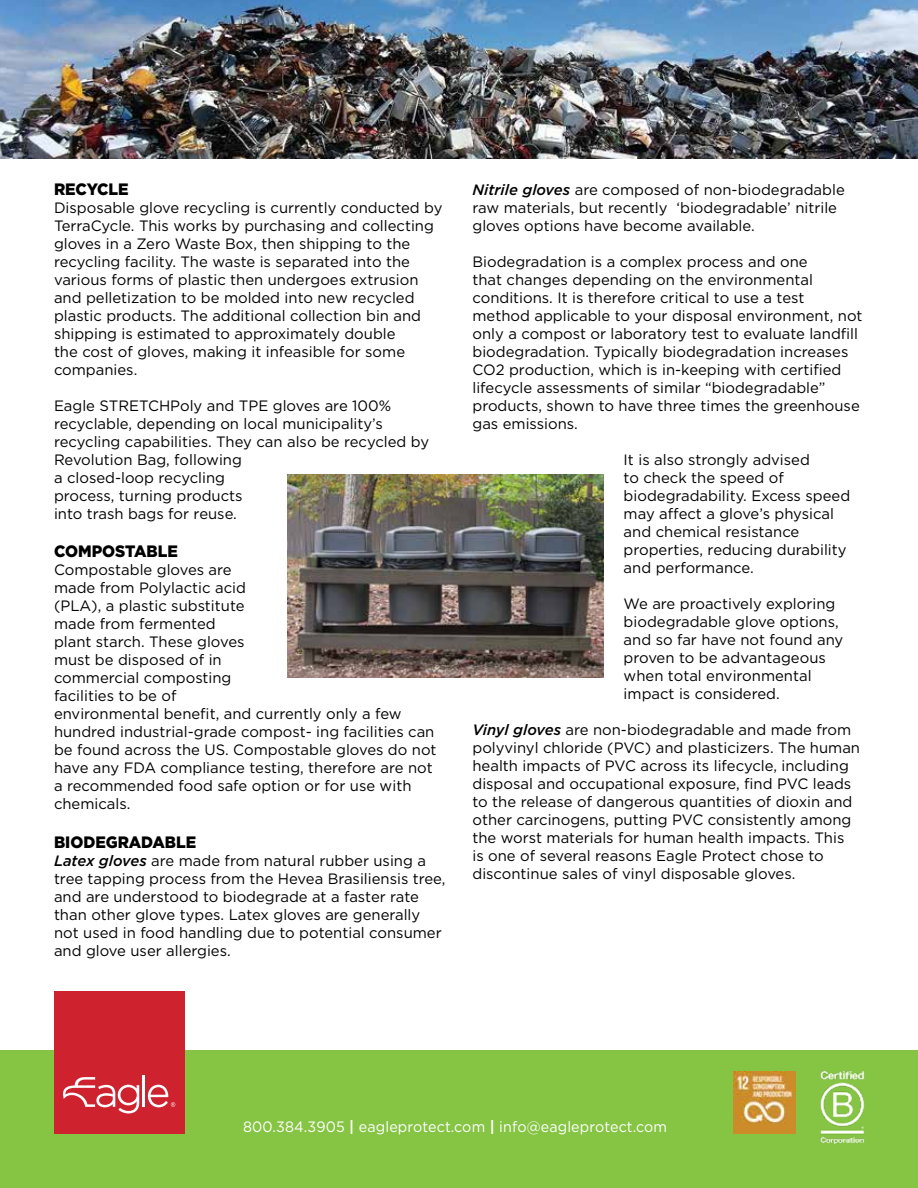
<style>
.page{position:relative;width:918px;height:1188px;background:#fff}
.page>*{position:absolute;margin:0;border:0;box-sizing:border-box;transform-origin:0 0}
.t1{font:900 16.5px "Gotham";color:#000;scale:.95 1}
.t2{font:15px/18px "Gotham";color:#000}
.t3{font:15px "Gotham";letter-spacing:.01em;color:#fff;scale:.95 1}
.s1{font-weight:500;font-style:italic}
.s2{font-weight:700}
</style>
<div class="page">
<img style="left:288px;top:474px;width:315px;height:204px">
<div style="left:0;top:1051px;width:918px;height:137px;background:#86c443"></div>
<img style="left:820px;top:1071px;width:45px;height:73px">
<div style="left:54px;top:991px;width:130px;height:143px;background:#ce222f"></div>
<hr style="left:143px;top:1076px;width:2px;height:31px;background:#fff">
<svg style="left:63px;top:1077px;width:76px;height:36px"></svg>
<svg style="left:148px;top:1085px;width:27px;height:22px"></svg>
<img style="left:733px;top:1071px;width:63px;height:63px">
<img style="left:0;top:0;width:918px;height:159px">
<p class="t1" style="left:54px;top:180px;width:80px">RECYCLE</p>
<p class="t2" style="left:54px;top:198px;width:390px">Disposable glove recycling is currently conducted by TerraCycle. This works by purchasing and collecting gloves in a Zero Waste Box, then shipping to the recycling facility. The waste is separated into the various forms of plastic then undergoes extrusion and pelletization to be molded into new recycled plastic products. The additional collection bin and shipping is estimated to approximately double<br>the cost of gloves, making it infeasible for some companies.</p>
<p class="t2" style="left:54px;top:396px;width:377px">Eagle STRETCHPoly and TPE gloves are 100% recyclable, depending on local municipality’s recycling capabilities. They can also be recycled by Revolution Bag, following<br>a closed-loop recycling<br>process, turning products<br>into trash bags for reuse.</p>
<p class="t1" style="left:54px;top:541px;width:132px">COMPOSTABLE</p>
<p class="t2" style="left:54px;top:560px;width:384px">Compostable gloves are<br>made from Polylactic acid<br>(PLA), a plastic substitute<br>made from fermented<br>plant starch. These gloves<br>must be disposed of in<br>commercial composting<br>facilities to be of<br>environmental benefit, and currently only a few hundred industrial-grade compost- ing facilities can be found across the US. Compostable gloves do not have any FDA compliance testing, therefore are not a recommended food safe option or for use with chemicals.</p>
<p class="t1" style="left:54px;top:833px;width:151px">BIODEGRADABLE</p>
<p class="t2" style="left:54px;top:852px;width:393px"><span class="s1">Latex gloves</span> are made from natural rubber using a tree tapping process from the Hevea Brasiliensis tree, and are understood to biodegrade at a faster rate than other glove types. Latex gloves are generally not used in food handling due to potential consumer and glove user allergies.</p>
<p class="t2" style="left:473px;top:180px;width:374px"><span class="s1">Nitrile gloves</span> are composed of non-biodegradable raw materials, but recently ‘biodegradable’ nitrile gloves options have become available.</p>
<p class="t2" style="left:473px;top:252px;width:392px">Biodegradation is a complex process and one<br>that changes depending on the environmental conditions. It is therefore critical to use a test method applicable to your disposal environment, not only a compost or laboratory test to evaluate landfill biodegradation. Typically biodegradation increases CO2 production, which is in-keeping with certified lifecycle assessments of similar “biodegradable” products, shown to have three times the greenhouse gas emissions.</p>
<p class="t2" style="left:624px;top:450px;width:228px">It is also strongly advised<br>to check the speed of biodegradability. Excess speed may affect a glove’s physical and chemical resistance properties, reducing durability and performance.</p>
<p class="t2" style="left:624px;top:594px;width:221px">We are proactively exploring biodegradable glove options, and so far have not found any proven to be advantageous when total environmental impact is considered.</p>
<p class="t2" style="left:473px;top:720px;width:389px"><span class="s1">Vinyl gloves</span> are non-biodegradable and made from polyvinyl chloride (PVC) and plasticizers. The human health impacts of PVC across its lifecycle, including disposal and occupational exposure, find PVC leads to the release of dangerous quantities of dioxin and other carcinogens, putting PVC consistently among the worst materials for human health impacts. This<br>is one of several reasons Eagle Protect chose to discontinue sales of vinyl disposable gloves.</p>
<p class="t3" style="left:243px;top:1117px;width:448px">800.384.3905 <span class="s2">|</span> eagleprotect.com <span class="s2">|</span> info@eagleprotect.com</p>
</div>
